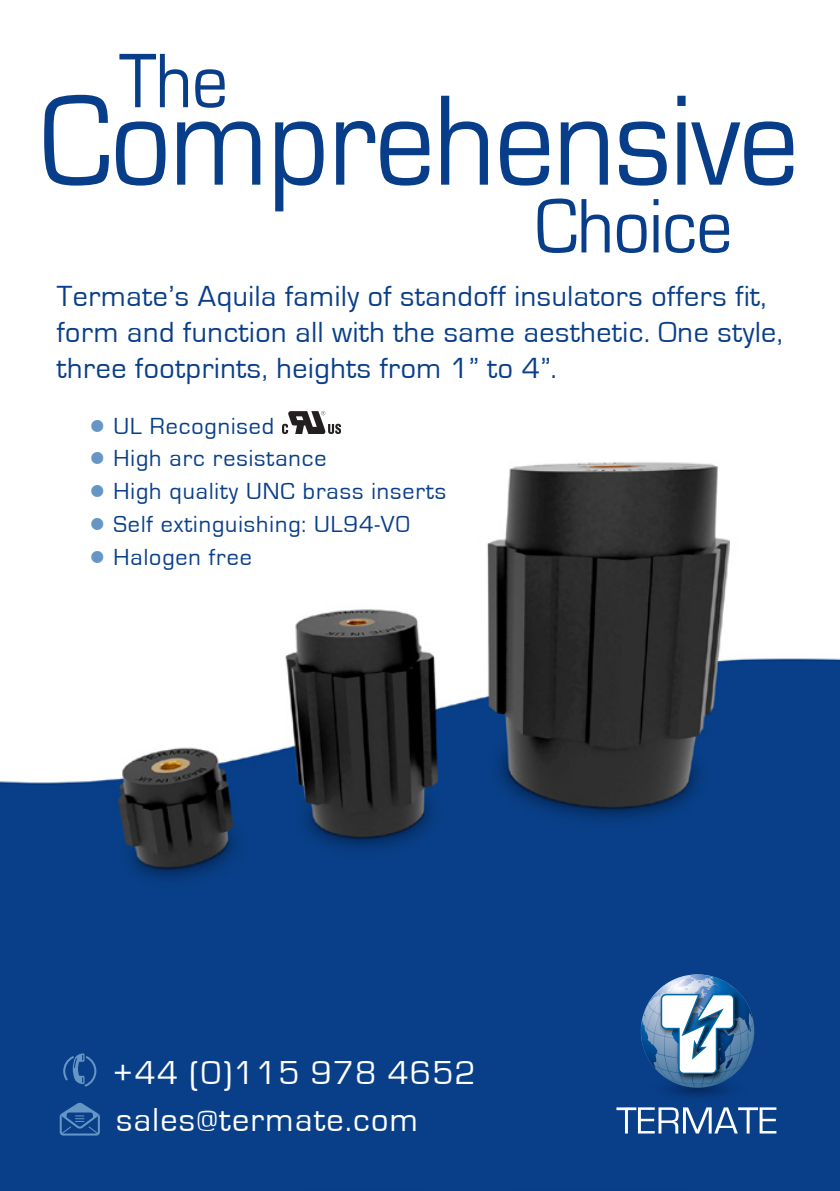
<style>
.page{position:relative;width:840px;height:1191px;background:#fff}
.page>*{position:absolute;margin:0;border:0;box-sizing:border-box;transform-origin:0 0}
.t1{font:133.4px "Eurostile";letter-spacing:-.01em;color:#083e89;scale:.9 1}
.t2{font:80px "Eurostile";letter-spacing:-.01em;color:#083e89;scale:.9 1}
.t3{font:34.2px "Eurostile";letter-spacing:.04em;color:#fff}
.t4{font:30px/36px "Eurostile";letter-spacing:.02em;color:#083e89}
.t5{font:24px "Eurostile";letter-spacing:.04em;color:#083e89}
.s1{font-family:"Commercial Pi BT";color:#6696c5}
</style>
<div class="page">
<img style="left:0;top:462px;width:839px;height:729px">
<svg style="left:641px;top:974px;width:106px;height:127px"></svg>
<svg style="left:616px;top:1107px;width:160px;height:26px"></svg>
<svg style="left:60px;top:1102px;width:40px;height:33px"></svg>
<svg style="left:63px;top:1053px;width:33px;height:33px"></svg>
<img style="left:283px;top:411px;width:57px;height:23px">
<p class="t2" style="left:119px;top:38px;width:122px">The</p>
<p class="t1" style="left:40px;top:69px;width:844px">Comprehensive</p>
<p class="t2" style="left:534px;top:183px;width:221px">Choice</p>
<p class="t4" style="left:57px;top:279px;width:727px">Termate’s Aquila family of standoff insulators offers fit, form and function all with the same aesthetic. One style, three footprints, heights from 1” to 4”.</p>
<p class="t5" style="left:91px;top:413px;width:185px"><span class="s1">1</span> UL Recognised</p>
<p class="t5" style="left:91px;top:445px;width:237px"><span class="s1">1</span> High arc resistance</p>
<p class="t5" style="left:91px;top:478px;width:357px"><span class="s1">1</span> High quality UNC brass inserts</p>
<p class="t5" style="left:91px;top:511px;width:321px"><span class="s1">1</span> Self extinguishing: UL94-V0</p>
<p class="t5" style="left:91px;top:544px;width:162px"><span class="s1">1</span> Halogen free</p>
<p class="t3" style="left:112px;top:1054px;width:365px">+44 (0)115 978 4652</p>
<p class="t3" style="left:116px;top:1101px;width:303px">sales@termate.com</p>
</div>
